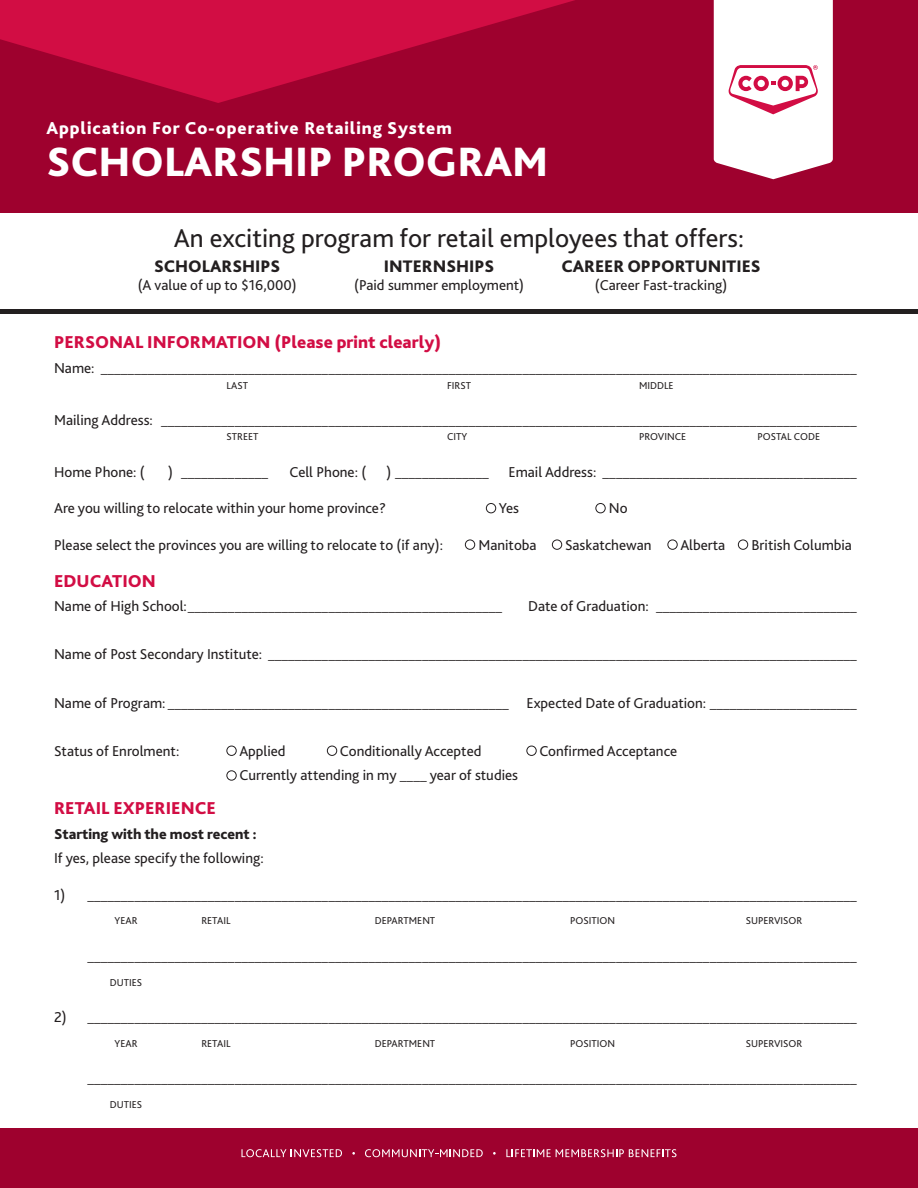
<style>
.page{position:relative;width:918px;height:1188px;background:#fff}
.page>*{position:absolute;margin:0;border:0;box-sizing:border-box;transform-origin:0 0}
.t1{font:800 42.9px "Bliss 2";color:#fff}
.t2{font:27px "Bliss 2";color:#231f20}
.t3{font:800 18px "Bliss 2";letter-spacing:.05em;color:#fff}
.body{font:800 18px "Bliss 2";color:#d20d44}
.White_copy{font:800 18px "Bliss 2";color:#d20d44}
.t4{font:800 17.4px "Bliss 2";color:#231f20}
.body-2{font:15px "Bliss 2";color:#231f20}
.body-3{font:800 15px "Bliss 2";color:#231f20}
.body-4{font:10.5px "Bliss 2";color:#231f20}
.little_bold_copy{font:10.5px "Bliss 2";color:#231f20}
</style>
<div class="page">
<div style="left:0;top:1128px;width:918px;height:60px;background:#9e012e"></div>
<svg style="left:0;top:0;width:918px;height:212px;background:#a80332"></svg>
<svg style="left:714px;top:0;width:119px;height:179px"></svg>
<svg style="left:241px;top:1149px;width:101px;height:8px"></svg>
<svg style="left:365px;top:1149px;width:118px;height:8px"></svg>
<svg style="left:506px;top:1149px;width:171px;height:8px"></svg>
<div style="left:486px;top:503px;width:10px;height:10px;border:1px solid #231f20;border-radius:50%"></div>
<div style="left:596px;top:503px;width:10px;height:10px;border:1px solid #231f20;border-radius:50%"></div>
<div style="left:465px;top:540px;width:10px;height:10px;border:1px solid #231f20;border-radius:50%"></div>
<div style="left:552px;top:540px;width:10px;height:10px;border:1px solid #231f20;border-radius:50%"></div>
<div style="left:668px;top:540px;width:10px;height:10px;border:1px solid #231f20;border-radius:50%"></div>
<div style="left:738px;top:540px;width:10px;height:10px;border:1px solid #231f20;border-radius:50%"></div>
<div style="left:227px;top:746px;width:10px;height:10px;border:1px solid #231f20;border-radius:50%"></div>
<div style="left:327px;top:746px;width:10px;height:10px;border:1px solid #231f20;border-radius:50%"></div>
<div style="left:527px;top:746px;width:10px;height:10px;border:1px solid #231f20;border-radius:50%"></div>
<div style="left:227px;top:770px;width:10px;height:10px;border:1px solid #231f20;border-radius:50%"></div>
<div style="left:0;top:309px;width:918px;height:5px;background:#231f20"></div>
<p class="t3" style="left:46px;top:117px;width:407px">Application For Co-operative Retailing System</p>
<h1 class="t1" style="left:46px;top:135px;width:503px">SCHOLARSHIP PROGRAM</h1>
<p class="t2" style="left:174px;top:221px;width:572px">An exciting program for retail employees that offers:</p>
<p class="t4" style="left:154px;top:255px;width:128px">SCHOLARSHIPS</p>
<p class="body-2" style="left:138px;top:276px;width:160px">(A value of up to $16,000)</p>
<p class="t4" style="left:384px;top:255px;width:112px">INTERNSHIPS</p>
<p class="body-2" style="left:354px;top:276px;width:171px">(Paid summer employment)</p>
<p class="t4" style="left:561px;top:255px;width:201px">CAREER OPPORTUNITIES</p>
<p class="body-2" style="left:595px;top:276px;width:134px">(Career Fast-tracking)</p>
<p class="body" style="left:54px;top:331px;width:388px">PERSONAL INFORMATION (Please print clearly)</p>
<p class="body-2" style="left:54px;top:359px;width:804px">Name: _________________________________________________________________________________________________________________</p>
<p class="little_bold_copy" style="left:227px;top:379px;width:23px">LAST</p>
<p class="little_bold_copy" style="left:447px;top:379px;width:25px">FIRST</p>
<p class="little_bold_copy" style="left:639px;top:379px;width:36px">MIDDLE</p>
<p class="body-2" style="left:54px;top:411px;width:804px">Mailing Address: ________________________________________________________________________________________________________</p>
<p class="little_bold_copy" style="left:227px;top:430px;width:33px">STREET</p>
<p class="little_bold_copy" style="left:447px;top:430px;width:22px">CITY</p>
<p class="little_bold_copy" style="left:639px;top:430px;width:49px">PROVINCE</p>
<p class="little_bold_copy" style="left:758px;top:430px;width:64px">POSTAL CODE</p>
<p class="body-2" style="left:54px;top:462px;width:92px">Home Phone: (</p>
<p class="body-2" style="left:168px;top:462px;width:101px">) _____________</p>
<p class="body-2" style="left:290px;top:462px;width:78px">Cell Phone: (</p>
<p class="body-2" style="left:386px;top:462px;width:104px">) ______________</p>
<p class="body-2" style="left:509px;top:462px;width:350px">Email Address: ______________________________________</p>
<p class="body-2" style="left:54px;top:499px;width:333px">Are you willing to relocate within your home province?</p>
<p class="body-2" style="left:499px;top:499px;width:22px">Yes</p>
<p class="body-2" style="left:609px;top:499px;width:20px">No</p>
<p class="body-2" style="left:54px;top:535px;width:391px">Please select the provinces you are willing to relocate to (if any):</p>
<p class="body-2" style="left:478px;top:535px;width:60px">Manitoba</p>
<p class="body-2" style="left:565px;top:535px;width:88px">Saskatchewan</p>
<p class="body-2" style="left:680px;top:535px;width:47px">Alberta</p>
<p class="body-2" style="left:751px;top:535px;width:102px">British Columbia</p>
<p class="White_copy" style="left:54px;top:569px;width:103px">EDUCATION</p>
<p class="body-2" style="left:54px;top:597px;width:450px">Name of High School:_______________________________________________</p>
<p class="body-2" style="left:528px;top:597px;width:330px">Date of Graduation: ______________________________</p>
<p class="body-2" style="left:54px;top:645px;width:804px">Name of Post Secondary Institute: ________________________________________________________________________________________</p>
<p class="body-2" style="left:54px;top:693px;width:804px">Name of Program: ___________________________________________________ Expected Date of Graduation: ______________________</p>
<p class="body-2" style="left:54px;top:741px;width:127px">Status of Enrolment:</p>
<p class="body-2" style="left:239px;top:741px;width:48px">Applied</p>
<p class="body-2" style="left:340px;top:741px;width:143px">Conditionally Accepted</p>
<p class="body-2" style="left:539px;top:741px;width:139px">Confirmed Acceptance</p>
<p class="body-2" style="left:239px;top:766px;width:280px">Currently attending in my ____ year of studies</p>
<p class="White_copy" style="left:54px;top:797px;width:163px">RETAIL EXPERIENCE</p>
<p class="body-3" style="left:54px;top:824px;width:204px">Starting with the most recent :</p>
<p class="body-2" style="left:54px;top:849px;width:211px">If yes, please specify the following:</p>
<p class="body-2" style="left:54px;top:885px;width:804px">1) ___________________________________________________________________________________________________________________</p>
<p class="body-4" style="left:115px;top:914px;width:24px">YEAR</p>
<p class="body-4" style="left:201px;top:914px;width:31px">RETAIL</p>
<p class="body-4" style="left:375px;top:914px;width:62px">DEPARTMENT</p>
<p class="body-4" style="left:570px;top:914px;width:46px">POSITION</p>
<p class="body-4" style="left:746px;top:914px;width:58px">SUPERVISOR</p>
<p class="body-2" style="left:88px;top:947px;width:771px">___________________________________________________________________________________________________________________</p>
<p class="body-4" style="left:110px;top:976px;width:34px">DUTIES</p>
<p class="body-2" style="left:54px;top:1008px;width:804px">2) ___________________________________________________________________________________________________________________</p>
<p class="body-4" style="left:115px;top:1037px;width:24px">YEAR</p>
<p class="body-4" style="left:201px;top:1037px;width:31px">RETAIL</p>
<p class="body-4" style="left:375px;top:1037px;width:62px">DEPARTMENT</p>
<p class="body-4" style="left:570px;top:1037px;width:46px">POSITION</p>
<p class="body-4" style="left:746px;top:1037px;width:58px">SUPERVISOR</p>
<p class="body-2" style="left:88px;top:1069px;width:771px">___________________________________________________________________________________________________________________</p>
<p class="body-4" style="left:110px;top:1098px;width:34px">DUTIES</p>
</div>
